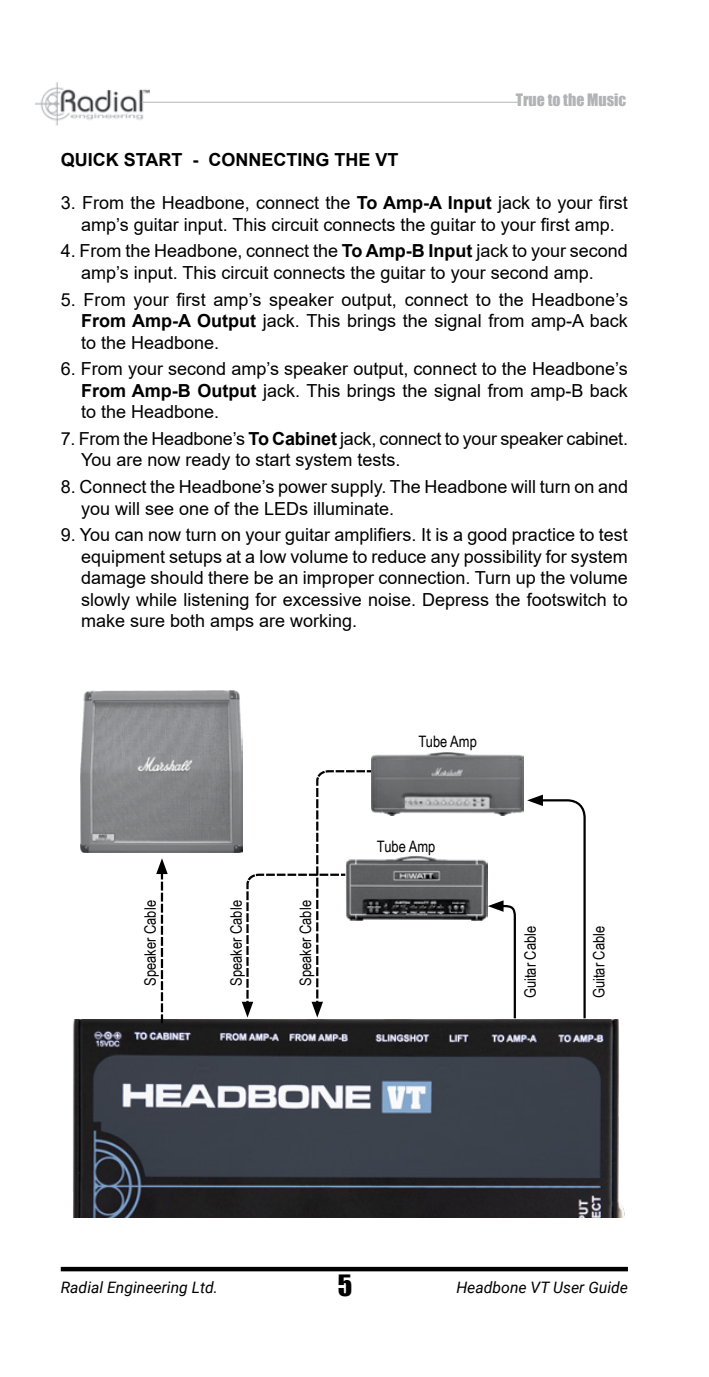
<style>
.page{position:relative;width:709px;height:1377px;background:#fff}
.page>*{position:absolute;margin:0;border:0;box-sizing:border-box;transform-origin:0 0}
.t1{font:27px "Impact";color:#000}
.t2{font:18px/21.6px "Arial";color:#000}
.t3{font:700 18px "Arial";color:#000}
.t4{font:15.75px "Arial Narrow";color:#000}
.t5{font:italic 15.75px "Roboto";color:#000}
.t6{font:15.75px "Impact";color:#b1b4b6}
.s1{font-weight:700}
</style>
<div class="page">
<hr style="left:61px;top:1267px;width:567px;height:4px;background:#000">
<img style="left:35px;top:82px;width:114px;height:43px">
<hr style="left:142px;top:102px;width:378px;height:1px;background:#bcbec0">
<img style="left:73px;top:1019px;width:552px;height:199px">
<img style="left:81px;top:690px;width:162px;height:163px">
<svg style="left:527px;top:795px;width:60px;height:226px"></svg>
<img style="left:372px;top:753px;width:151px;height:62px">
<svg style="left:488px;top:900px;width:29px;height:121px"></svg>
<svg style="left:242px;top:769px;width:131px;height:249px"></svg>
<svg style="left:156px;top:858px;width:12px;height:165px"></svg>
<img style="left:344px;top:855px;width:143px;height:66px">
<p class="t6" style="left:516px;top:88px;width:112px">True to the Music</p>
<p class="t3" style="left:61px;top:147px;width:339px">QUICK START - CONNECTING THE VT</p>
<p class="t2" style="left:61px;top:192px;width:568px;text-align:center">3. From the Headbone, connect the <span class="s1">To Amp-A Input</span> jack to your first amp’s guitar input. This circuit connects the guitar to your first amp.</p>
<p class="t2" style="left:81px;top:240px;width:548px;text-indent:-20px">4. From the Headbone, connect the <span class="s1">To Amp-B Input</span> jack to your second amp’s input. This circuit connects the guitar to your second amp.</p>
<p class="t2" style="left:81px;top:288px;width:548px;text-align:justify;text-indent:-20px">5. From your first amp’s speaker output, connect to the Headbone’s <span class="s1">From Amp-A Output</span> jack. This brings the signal from amp-A back to the Headbone.</p>
<p class="t2" style="left:81px;top:358px;width:548px;text-align:justify;text-indent:-20px">6. From your second amp’s speaker output, connect to the Headbone’s <span class="s1">From Amp-B Output</span> jack. This brings the signal from amp-B back to the Headbone.</p>
<p class="t2" style="left:81px;top:428px;width:548px;text-indent:-20px">7. From the Headbone’s <span class="s1">To Cabinet</span> jack, connect to your speaker cabinet.<br>You are now ready to start system tests.</p>
<p class="t2" style="left:81px;top:476px;width:548px;text-indent:-20px">8. Connect the Headbone’s power supply. The Headbone will turn on and you will see one of the LEDs illuminate.</p>
<p class="t2" style="left:81px;top:524px;width:548px;text-align:justify;text-indent:-20px">9. You can now turn on your guitar amplifiers. It is a good practice to test equipment setups at a low volume to reduce any possibility for system damage should there be an improper connection. Turn up the volume slowly while listening for excessive noise. Depress the footswitch to make sure both amps are working.</p>
<p class="t4" style="left:418px;top:730px;width:60px">Tube Amp</p>
<p class="t4" style="left:139px;top:986px;width:87px;rotate:-90deg">Speaker Cable</p>
<p class="t4" style="left:225px;top:986px;width:87px;rotate:-90deg">Speaker Cable</p>
<p class="t4" style="left:294px;top:986px;width:87px;rotate:-90deg">Speaker Cable</p>
<p class="t4" style="left:377px;top:835px;width:60px">Tube Amp</p>
<p class="t4" style="left:518px;top:998px;width:74px;rotate:-90deg">Guitar Cable</p>
<p class="t4" style="left:587px;top:998px;width:74px;rotate:-90deg">Guitar Cable</p>
<h1 class="t1" style="left:338px;top:1265px;width:16px">5</h1>
<p class="t5" style="left:61px;top:1276px;width:159px">Radial Engineering Ltd.</p>
<p class="t5" style="left:456px;top:1276px;width:173px">Headbone VT User Guide</p>
</div>
